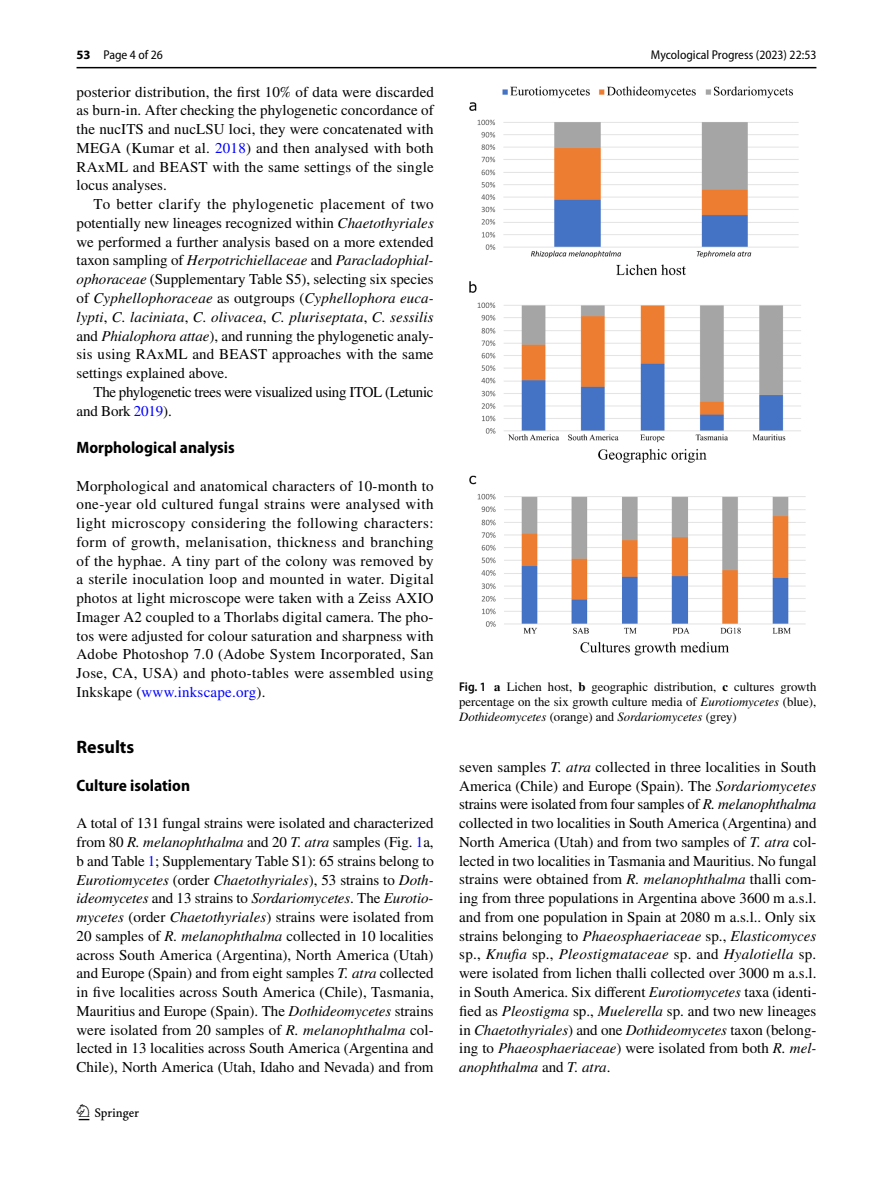
<style>
.page{position:relative;width:893px;height:1187px;background:#fff}
.page>*{position:absolute;margin:0;border:0;box-sizing:border-box;transform-origin:0 0}
.t1{font:22.5px "Springnew Regular 2";color:#000}
.t2{font:700 18px "Myriad Pro";color:#000}
.t3{font:700 semi-condensed 16.5px "Myriad Pro";color:#000}
.t4{font:15px/18.8px "STIX";color:#000;text-align:justify}
.t5{font:15px/18.8px "STIX";letter-spacing:-.02em;color:#000}
.t6{font:12.75px/15px "STIX";color:#000;text-align:justify}
.t7{font:semi-condensed 12.75px "Myriad Pro";color:#000}
.s1{font-weight:700;font-stretch:normal}
.s2{color:#00f}
.s3{font-style:italic}
.s4{font-family:"Myriad Pro";font-weight:600;font-stretch:semi-condensed}
.s5{font-weight:700}
</style>
<div class="page">
<hr style="left:77px;top:67px;width:739px;height:1px;background:#000">
<img style="left:470px;top:87px;width:336px;height:568px">
<p class="t7" style="left:77px;top:48px;width:88px"><span class="s1">53</span> Page 4 of 26</p>
<p class="t4" style="left:77px;top:83px;width:359px">posterior distribution, the first 10% of data were discarded as burn-in. After checking the phylogenetic concordance of the nucITS and nucLSU loci, they were concatenated with MEGA (Kumar et al. <span class="s2">2018</span>) and then analysed with both RAxML and BEAST with the same settings of the single locus analyses.</p>
<p class="t4" style="left:77px;top:196px;width:359px;text-indent:17px">To better clarify the phylogenetic placement of two potentially new lineages recognized within <span class="s3">Chaetothyriales </span>we performed a further analysis based on a more extended taxon sampling of <span class="s3">Herpotrichiellaceae</span> and <span class="s3">Paracladophial&shy;ophoraceae</span> (Supplementary Table S5), selecting six species of <span class="s3">Cyphellophoraceae</span> as outgroups (<span class="s3">Cyphellophora euca&shy;lypti</span>, <span class="s3">C. laciniata</span>, <span class="s3">C. olivacea</span>, <span class="s3">C. pluriseptata</span>, <span class="s3">C. sessilis </span>and <span class="s3">Phialophora attae</span>), and running the phylogenetic analy&shy;sis using RAxML and BEAST approaches with the same settings explained above.</p>
<p class="t5" style="left:77px;top:383px;width:358px;text-indent:17px">The phylogenetic trees were visualized using ITOL (Letunic and Bork <span class="s2">2019</span>).</p>
<p class="t3" style="left:77px;top:438px;width:160px">Morphological analysis</p>
<p class="t4" style="left:77px;top:477px;width:359px">Morphological and anatomical characters of 10-month to one-year old cultured fungal strains were analysed with light microscopy considering the following characters: form of growth, melanisation, thickness and branching of the hyphae. A tiny part of the colony was removed by a sterile inoculation loop and mounted in water. Digital photos at light microscope were taken with a Zeiss AXIO Imager A2 coupled to a Thorlabs digital camera. The pho&shy;tos were adjusted for colour saturation and sharpness with Adobe Photoshop 7.0 (Adobe System Incorporated, San Jose, CA, USA) and photo-tables were assembled using Inkskape (<span class="s2">www.inkscape.org</span>).</p>
<p class="t2" style="left:77px;top:735px;width:59px">Results</p>
<p class="t3" style="left:77px;top:776px;width:115px">Culture isolation</p>
<p class="t4" style="left:77px;top:814px;width:359px">A total of 131 fungal strains were isolated and characterized from 80 <span class="s3">R. melanophthalma</span> and 20 <span class="s3">T. atra</span> samples (Fig. <span class="s2">1</span>a, b and Table <span class="s2">1</span>; Supplementary Table S1): 65 strains belong to <span class="s3">Eurotiomycetes</span> (order <span class="s3">Chaetothyriales</span>), 53 strains to <span class="s3">Doth&shy;ideomycetes</span> and 13 strains to <span class="s3">Sordariomycetes</span>. The <span class="s3">Eurotio&shy;mycetes</span> (order <span class="s3">Chaetothyriales</span>) strains were isolated from 20 samples of <span class="s3">R. melanophthalma</span> collected in 10 localities across South America (Argentina), North America (Utah) and Europe (Spain) and from eight samples <span class="s3">T. atra</span> collected in five localities across South America (Chile), Tasmania, Mauritius and Europe (Spain). The <span class="s3">Dothideomycetes</span> strains were isolated from 20 samples of <span class="s3">R. melanophthalma</span> col&shy;lected in 13 localities across South America (Argentina and Chile), North America (Utah, Idaho and Nevada) and from</p>
<h1 class="t1" style="left:79px;top:1104px;width:62px">1 3</h1>
<p class="t7" style="left:651px;top:48px;width:167px">Mycological Progress (2023) 22:53</p>
<p class="t6" style="left:459px;top:679px;width:359px"><span class="s4">Fig. 1</span> <span class="s5">a</span> Lichen host, <span class="s5">b</span> geographic distribution, <span class="s5">c</span> cultures growth percentage on the six growth culture media of <span class="s3">Eurotiomycetes</span> (blue), <span class="s3">Dothideomycetes</span> (orange) and <span class="s3">Sordariomycetes</span> (grey)</p>
<p class="t4" style="left:459px;top:758px;width:359px">seven samples <span class="s3">T. atra</span> collected in three localities in South America (Chile) and Europe (Spain). The <span class="s3">Sordariomycetes </span>strains were isolated from four samples of <span class="s3">R. melanophthalma </span>collected in two localities in South America (Argentina) and North America (Utah) and from two samples of <span class="s3">T. atra</span> col&shy;lected in two localities in Tasmania and Mauritius. No fungal strains were obtained from <span class="s3">R. melanophthalma</span> thalli com&shy;ing from three populations in Argentina above 3600 m a.s.l. and from one population in Spain at 2080 m a.s.l.. Only six strains belonging to <span class="s3">Phaeosphaeriaceae</span> sp., <span class="s3">Elasticomyces </span>sp., <span class="s3">Knufia</span> sp., <span class="s3">Pleostigmataceae</span> sp. and <span class="s3">Hyalotiella</span> sp. were isolated from lichen thalli collected over 3000 m a.s.l. in South America. Six different <span class="s3">Eurotiomycetes</span> taxa (identi&shy;fied as <span class="s3">Pleostigma</span> sp., <span class="s3">Muelerella</span> sp. and two new lineages in <span class="s3">Chaetothyriales</span>) and one <span class="s3">Dothideomycetes</span> taxon (belong&shy;ing to <span class="s3">Phaeosphaeriaceae</span>) were isolated from both <span class="s3">R. mel&shy;anophthalma</span> and <span class="s3">T. atra</span>.</p>
</div>
